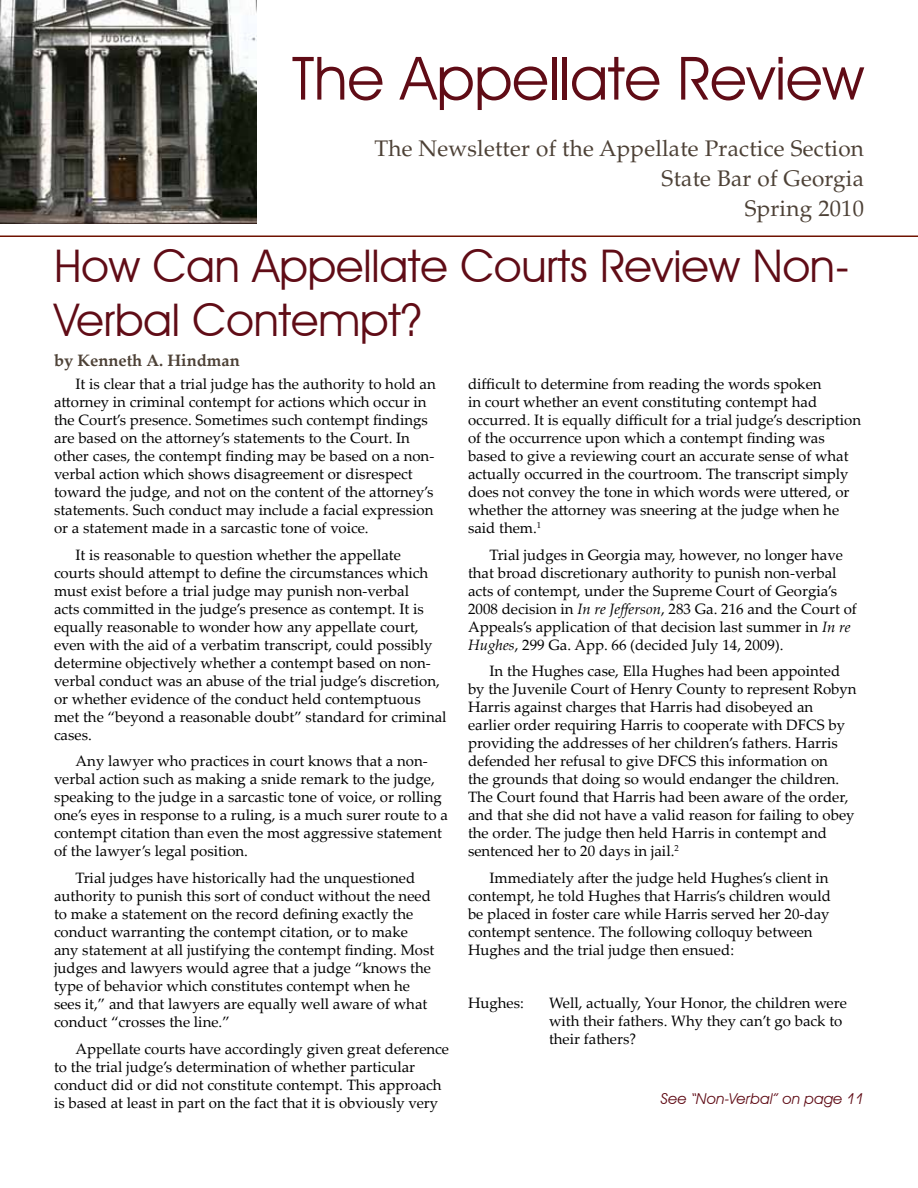
<style>
.page{position:relative;width:918px;height:1188px;background:#fff}
.page>*{position:absolute;margin:0;border:0;box-sizing:border-box;transform-origin:0 0}
.t1{font:60px "Avant Garde IT Cby BT";color:#600c16}
.t2{font:45px/54px "Avant Garde IT Cby BT";color:#600c16}
.t3{font:22.5px/30px "Palatino";letter-spacing:.01em;color:#4d4136;text-align:right}
.t4{font:700 16.5px "Palatino Linotype";color:#4d4136}
.t5{font:15px/18px "Palatino Linotype";color:#000}
.t6{font:italic 15px "Avant Garde IT Cby BT";letter-spacing:.01em;color:#600c16}
.s1{font-style:italic}
</style>
<div class="page">
<hr style="left:0;top:236px;width:918px;height:1px;background:#6f1200">
<img style="left:0;top:0;width:256px;height:223px">
<h1 class="t1" style="left:292px;top:42px;width:573px">The Appellate Review</h1>
<h3 class="t3" style="left:374px;top:134px;width:491px">The Newsletter of the Appellate Practice Section<br>State Bar of Georgia<br>Spring 2010</h3>
<h2 class="t2" style="left:54px;top:239px;width:797px">How Can Appellate Courts Review Non-<br>Verbal Contempt?</h2>
<p class="t4" style="left:54px;top:349px;width:187px">by Kenneth A. Hindman</p>
<p class="t5" style="left:54px;top:374px;width:383px;text-indent:22px">It is clear that a trial judge has the authority to hold an attorney in criminal contempt for actions which occur in the Court’s presence. Sometimes such contempt findings are based on the attorney’s statements to the Court. In other cases, the contempt finding may be based on a non&shy;verbal action which shows disagreement or disrespect toward the judge, and not on the content of the attorney’s statements. Such conduct may include a facial expression or a statement made in a sarcastic tone of voice.</p>
<p class="t5" style="left:54px;top:545px;width:394px;text-indent:22px">It is reasonable to question whether the appellate<br>courts should attempt to define the circumstances which must exist before a trial judge may punish non-verbal<br>acts committed in the judge’s presence as contempt. It is equally reasonable to wonder how any appellate court, even with the aid of a verbatim transcript, could possibly determine objectively whether a contempt based on non&shy;verbal conduct was an abuse of the trial judge’s discretion, or whether evidence of the conduct held contemptuous met the “beyond a reasonable doubt” standard for criminal cases.</p>
<p class="t5" style="left:54px;top:752px;width:395px;text-indent:22px">Any lawyer who practices in court knows that a non&shy;verbal action such as making a snide remark to the judge, speaking to the judge in a sarcastic tone of voice, or rolling one’s eyes in response to a ruling, is a much surer route to a contempt citation than even the most aggressive statement of the lawyer’s legal position.</p>
<p class="t5" style="left:54px;top:868px;width:382px;text-indent:22px">Trial judges have historically had the unquestioned authority to punish this sort of conduct without the need to make a statement on the record defining exactly the conduct warranting the contempt citation, or to make any statement at all justifying the contempt finding. Most judges and lawyers would agree that a judge “knows the type of behavior which constitutes contempt when he sees it,” and that lawyers are equally well aware of what conduct “crosses the line.”</p>
<p class="t5" style="left:54px;top:1039px;width:397px;text-indent:22px">Appellate courts have accordingly given great deference to the trial judge’s determination of whether particular conduct did or did not constitute contempt. This approach is based at least in part on the fact that it is obviously very</p>
<p class="t5" style="left:468px;top:374px;width:395px">difficult to determine from reading the words spoken<br>in court whether an event constituting contempt had occurred. It is equally difficult for a trial judge’s description of the occurrence upon which a contempt finding was based to give a reviewing court an accurate sense of what actually occurred in the courtroom. The transcript simply does not convey the tone in which words were uttered, or whether the attorney was sneering at the judge when he said them.<sup>1</sup></p>
<p class="t5" style="left:468px;top:545px;width:390px;text-indent:22px">Trial judges in Georgia may, however, no longer have that broad discretionary authority to punish non-verbal acts of contempt, under the Supreme Court of Georgia’s 2008 decision in <span class="s1">In re Jefferson</span>, 283 Ga. 216 and the Court of Appeals’s application of that decision last summer in <span class="s1">In re Hughes</span>, 299 Ga. App. 66 (decided July 14, 2009).</p>
<p class="t5" style="left:468px;top:662px;width:390px;text-indent:22px">In the Hughes case, Ella Hughes had been appointed by the Juvenile Court of Henry County to represent Robyn Harris against charges that Harris had disobeyed an earlier order requiring Harris to cooperate with DFCS by providing the addresses of her children’s fathers. Harris defended her refusal to give DFCS this information on<br>the grounds that doing so would endanger the children.<br>The Court found that Harris had been aware of the order, and that she did not have a valid reason for failing to obey the order. The judge then held Harris in contempt and sentenced her to 20 days in jail.<sup>2</sup></p>
<p class="t5" style="left:468px;top:868px;width:365px;text-indent:22px">Immediately after the judge held Hughes’s client in contempt, he told Hughes that Harris’s children would be placed in foster care while Harris served her 20-day contempt sentence. The following colloquy between Hughes and the trial judge then ensued:</p>
<p class="t5" style="left:468px;top:993px;width:57px">Hughes:</p>
<p class="t5" style="left:549px;top:993px;width:299px">Well, actually, Your Honor, the children were with their fathers. Why they can’t go back to their fathers?</p>
<p class="t6" style="left:661px;top:1090px;width:205px">See “Non-Verbal” on page 11</p>
</div>
